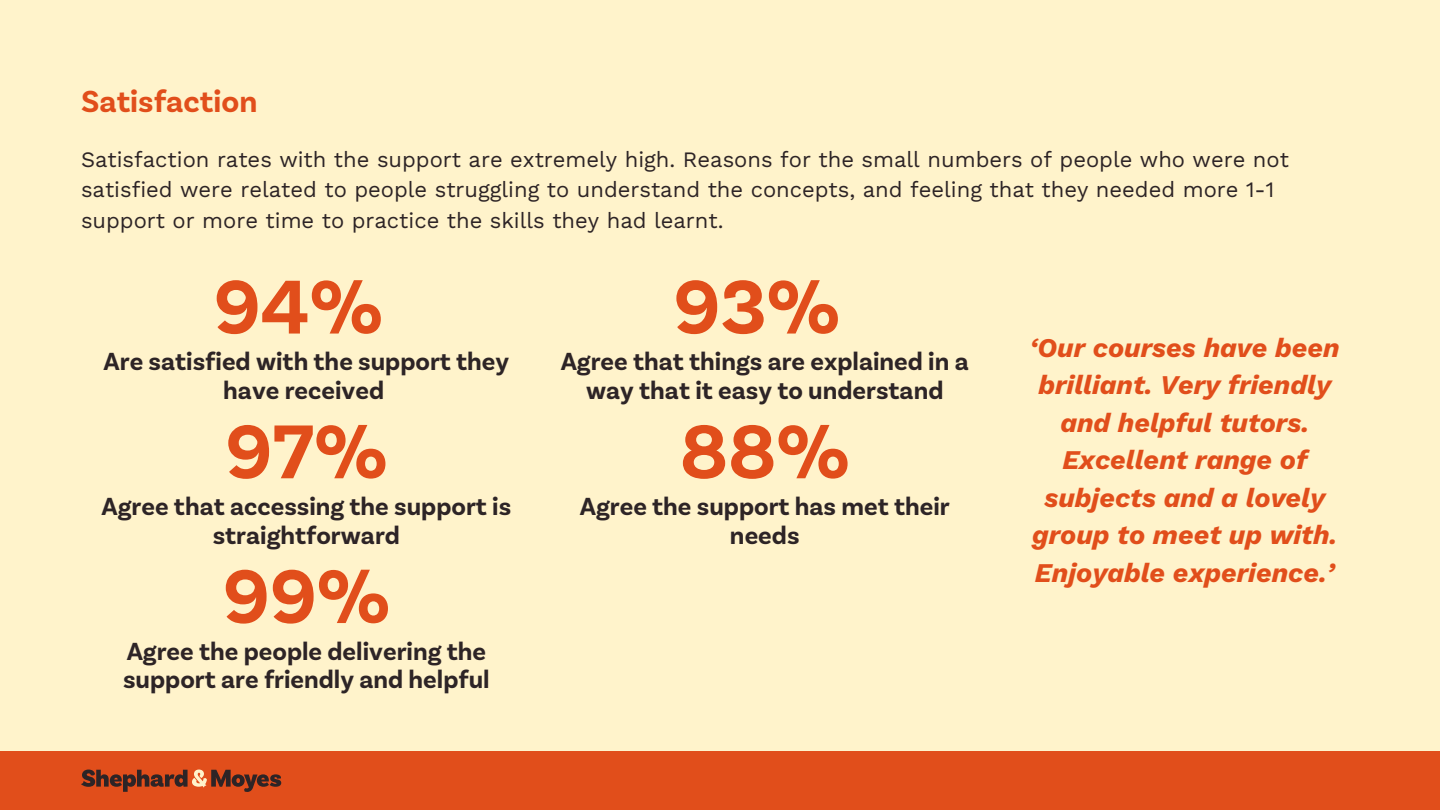
<style>
.page{position:relative;width:1440px;height:810px;background:#fff3cb}
.page>*{position:absolute;margin:0;border:0;box-sizing:border-box;transform-origin:0 0}
.t1{font:700 80px "Basic Sans";color:#e14e1b}
.t2{font:700 32px "Basic Sans";color:#e14e1b}
.t3{font:italic 700 27px/37.5px "Work Sans";color:#e14e1b;text-align:center}
.t4{font:700 26px/28.5px "Basic Sans";color:#2d2426;text-align:center}
.t5{font:22px/30.8px "Work Sans";color:#2d2426}
</style>
<div class="page">
<div style="left:0;top:752px;width:1440px;height:58px;background:#e14e1b"></div>
<svg style="left:81px;top:770px;width:200px;height:22px"></svg>
<p class="t2" style="left:81px;top:80px;width:178px">Satisfaction</p>
<p class="t5" style="left:81px;top:144px;width:1209px">Satisfaction rates with the support are extremely high. Reasons for the small numbers of people who were not satisfied were related to people struggling to understand the concepts, and feeling that they needed more 1-1 support or more time to practice the skills they had learnt.</p>
<p class="t1" style="left:214px;top:254px;width:171px">94%</p>
<p class="t4" style="left:104px;top:346px;width:407px">Are satisfied with the support they have received</p>
<p class="t1" style="left:225px;top:399px;width:164px">97%</p>
<p class="t4" style="left:102px;top:490px;width:411px">Agree that accessing the support is straightforward</p>
<p class="t1" style="left:223px;top:543px;width:169px">99%</p>
<p class="t4" style="left:123px;top:635px;width:368px;text-align:left">Agree the people delivering the support are friendly and helpful</p>
<p class="t1" style="left:673px;top:254px;width:168px">93%</p>
<p class="t4" style="left:561px;top:346px;width:410px">Agree that things are explained in a way that it easy to understand</p>
<p class="t1" style="left:680px;top:399px;width:171px">88%</p>
<p class="t4" style="left:580px;top:490px;width:371px">Agree the support has met their needs</p>
<p class="t3" style="left:1030px;top:329px;width:311px">‘Our courses have been brilliant. Very friendly and helpful tutors.<br>Excellent range of subjects and a lovely group to meet up with.<br>Enjoyable experience.’</p>
</div>
